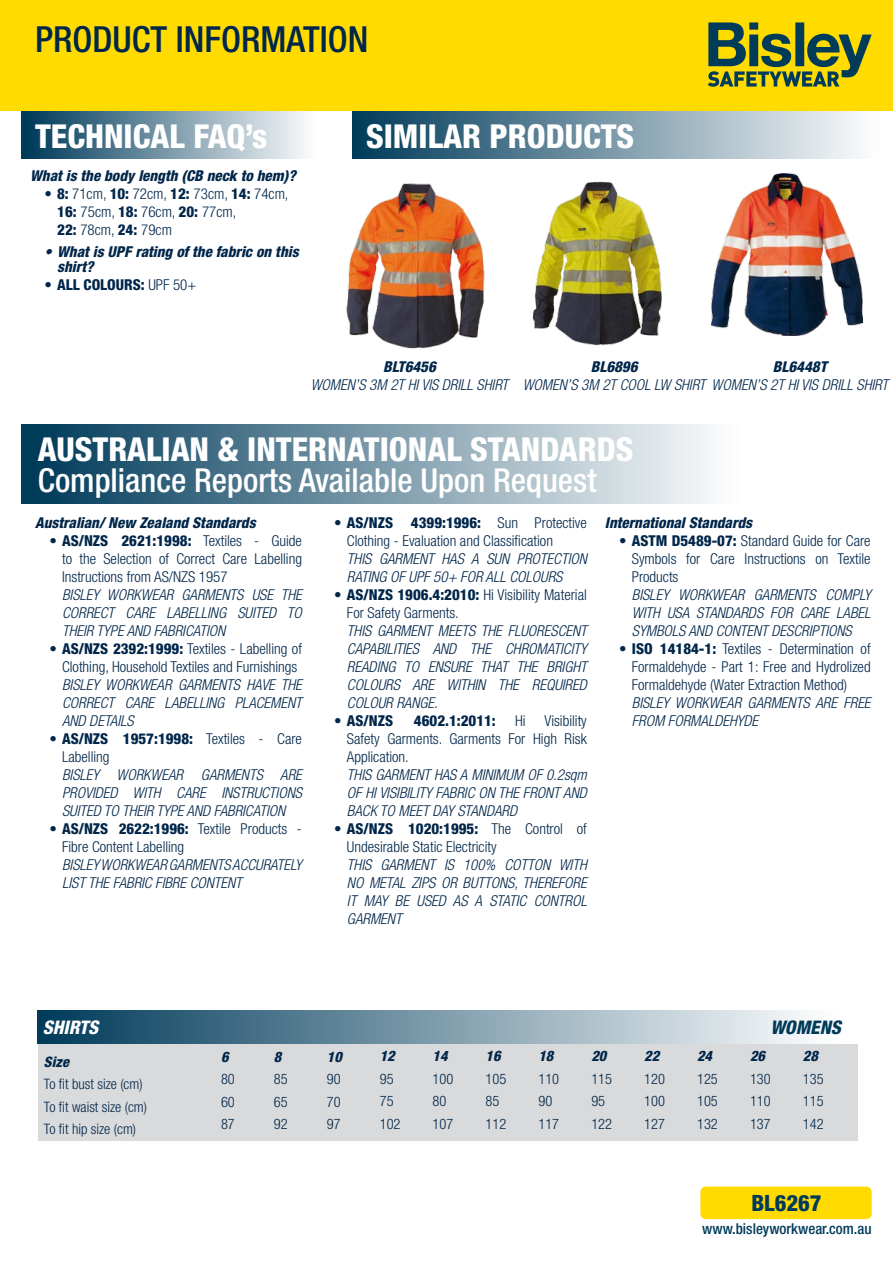
<style>
.page{position:relative;width:893px;height:1263px;background:#fff}
.page>*{position:absolute;margin:0;border:0;box-sizing:border-box;transform-origin:0 0}
.t1{font:500 condensed 36px "Helvetica Neue";color:#00264a}
.t2{font:800 condensed 33px "Helvetica Neue";color:#fff}
.t3{font:500 condensed 33px "Helvetica Neue";color:#fff}
.t4{font:800 condensed 22.5px "Helvetica Neue";color:#003b5a}
.t5{font:italic 800 condensed 18.75px "Helvetica Neue";color:#fff}
.t6{font:italic 800 condensed 18.75px "Helvetica Neue";color:#003b5a}
.t7{font:italic 300 condensed 15px/18px "Helvetica Neue";color:#00264a;text-align:justify}
.t8{font:300 condensed 15px/18px "Helvetica Neue";color:#00264a}
.t9{font:italic 800 condensed 15px/15px "Helvetica Neue";color:#00264a}
.t10{font:800 condensed 15px "Helvetica Neue";color:#00264a}
.t11{font:500 condensed 15px "Helvetica Neue";color:#003b5a}
.t12{font:300 condensed 14.4px/22.5px "Helvetica Neue";color:#00264a;text-align:justify}
.t13{font:italic 800 condensed 14.4px "Helvetica Neue";color:#00264a}
.s1{font-weight:800}
.s2{font-weight:300}
</style>
<div class="page">
<div style="left:21px;top:425px;width:872px;height:78px;background:linear-gradient(to right,#033d5c,#fff)"></div>
<div style="left:21px;top:79px;width:359px;height:79px;background:linear-gradient(to right,#003959,#fff)"></div>
<svg style="left:352px;top:110px;width:541px;height:49px;background:#849faa"></svg>
<div style="left:0;top:0;width:893px;height:110px;background:#ffdb00"></div>
<div style="left:700px;top:1186px;width:172px;height:33px;background:#ffdb00;border-radius:6px"></div>
<svg style="left:708px;top:22px;width:164px;height:65px"></svg>
<div style="left:38px;top:1043px;width:819px;height:98px;background:#d9dadb"></div>
<div style="left:38px;top:1011px;width:819px;height:32px;background:linear-gradient(to right,#003b5a,#fff)"></div>
<img style="left:711px;top:173px;width:152px;height:163px">
<img style="left:532px;top:181px;width:130px;height:165px">
<img style="left:346px;top:183px;width:139px;height:166px">
<h1 class="t1" style="left:35px;top:18px;width:335px">PRODUCT INFORMATION</h1>
<h2 class="t2" style="left:35px;top:115px;width:234px">TECHNICAL FAQ’s</h2>
<h2 class="t2" style="left:366px;top:116px;width:270px">SIMILAR PRODUCTS</h2>
<p class="t9" style="left:30px;top:168px;width:267px">What is the body length (CB neck to hem)?</p>
<p class="t8" style="left:57px;top:185px;width:233px;text-indent:-13px"><span class="s1">• 8:</span> 71cm, <span class="s1">10:</span> 72cm, <span class="s1">12:</span> 73cm, <span class="s1">14:</span> 74cm,<br><span class="s1">16:</span> 75cm, <span class="s1">18:</span> 76cm, <span class="s1">20:</span> 77cm,<br><span class="s1">22:</span> 78cm, <span class="s1">24:</span> 79cm</p>
<p class="t9" style="left:57px;top:244px;width:243px;text-indent:-13px">• What is UPF rating of the fabric on this shirt?</p>
<p class="t10" style="left:44px;top:275px;width:153px">• ALL COLOURS: <span class="s2">UPF 50+</span></p>
<p class="t9" style="left:383px;top:359px;width:54px">BLT6456</p>
<p class="t7" style="left:311px;top:375px;width:199px">WOMEN’S 3M 2T HI VIS DRILL SHIRT</p>
<p class="t9" style="left:591px;top:359px;width:48px">BL6896</p>
<p class="t7" style="left:523px;top:375px;width:367px">WOMEN’S 3M 2T COOL LW SHIRT WOMEN’S 2T HI VIS DRILL SHIRT</p>
<p class="t9" style="left:773px;top:359px;width:55px">BL6448T</p>
<h2 class="t2" style="left:38px;top:428px;width:597px">AUSTRALIAN &amp; INTERNATIONAL STANDARDS</h2>
<h2 class="t3" style="left:38px;top:461px;width:560px">Compliance Reports Available Upon Request</h2>
<p class="t9" style="left:35px;top:515px;width:222px">Australian/ New Zealand Standards</p>
<p class="t8" style="left:62px;top:532px;width:241px;text-align:justify;text-indent:-13px"><span class="s1">• AS/NZS 2621:1998:</span> Textiles - Guide to the Selection of Correct Care Labelling Instructions from AS/NZS 1957</p>
<p class="t7" style="left:62px;top:586px;width:241px">BISLEY WORKWEAR GARMENTS USE THE CORRECT CARE LABELLING SUITED TO THEIR TYPE AND FABRICATION</p>
<p class="t8" style="left:49px;top:640px;width:254px;text-align:center"><span class="s1">• AS/NZS 2392:1999:</span> Textiles - Labelling of<br>Clothing, Household Textiles and Furnishings</p>
<p class="t7" style="left:62px;top:676px;width:241px">BISLEY WORKWEAR GARMENTS HAVE THE CORRECT CARE LABELLING PLACEMENT AND DETAILS</p>
<p class="t8" style="left:62px;top:730px;width:241px;text-indent:-13px"><span class="s1">• AS/NZS 1957:1998:</span> Textiles - Care<br>Labelling</p>
<p class="t7" style="left:62px;top:766px;width:241px">BISLEY WORKWEAR GARMENTS ARE PROVIDED WITH CARE INSTRUCTIONS SUITED TO THEIR TYPE AND FABRICATION</p>
<p class="t8" style="left:62px;top:820px;width:241px;text-indent:-13px"><span class="s1">• AS/NZS 2622:1996:</span> Textile Products -<br>Fibre Content Labelling</p>
<p class="t7" style="left:62px;top:856px;width:241px">BISLEY WORKWEAR GARMENTS ACCURATELY<br>LIST THE FABRIC FIBRE CONTENT</p>
<p class="t8" style="left:347px;top:514px;width:241px;text-indent:-13px"><span class="s1">• AS/NZS 4399:1996:</span> Sun Protective<br>Clothing - Evaluation and Classification</p>
<p class="t7" style="left:347px;top:550px;width:241px">THIS GARMENT HAS A SUN PROTECTION<br>RATING OF UPF 50+ FOR ALL COLOURS</p>
<p class="t8" style="left:347px;top:586px;width:241px;text-indent:-13px"><span class="s1">• AS/NZS 1906.4:2010:</span> Hi Visibility Material<br>For Safety Garments.</p>
<p class="t7" style="left:347px;top:622px;width:241px">THIS GARMENT MEETS THE FLUORESCENT CAPABILITIES AND THE CHROMATICITY READING TO ENSURE THAT THE BRIGHT COLOURS ARE WITHIN THE REQUIRED COLOUR RANGE.</p>
<p class="t10" style="left:334px;top:712px;width:60px">• AS/NZS</p>
<p class="t10" style="left:414px;top:712px;width:83px">4602.1:2011:</p>
<p class="t8" style="left:347px;top:712px;width:241px;text-align:justify;text-indent:168px">Hi Visibility Safety Garments. Garments For High Risk Application.</p>
<p class="t7" style="left:347px;top:766px;width:241px">THIS GARMENT HAS A MINIMUM OF 0.2sqm OF HI VISIBILITY FABRIC ON THE FRONT AND BACK TO MEET DAY STANDARD</p>
<p class="t8" style="left:347px;top:820px;width:241px;text-indent:-13px"><span class="s1">• AS/NZS 1020:1995:</span> The Control of<br>Undesirable Static Electricity</p>
<p class="t7" style="left:347px;top:856px;width:241px">THIS GARMENT IS 100% COTTON WITH NO METAL ZIPS OR BUTTONS, THEREFORE IT MAY BE USED AS A STATIC CONTROL GARMENT</p>
<p class="t9" style="left:605px;top:515px;width:149px">International Standards</p>
<p class="t8" style="left:632px;top:532px;width:240px;text-align:justify;text-indent:-13px"><span class="s1">• ASTM D5489-07:</span> Standard Guide for Care Symbols for Care Instructions on Textile Products</p>
<p class="t7" style="left:632px;top:586px;width:240px">BISLEY WORKWEAR GARMENTS COMPLY WITH USA STANDARDS FOR CARE LABEL SYMBOLS AND CONTENT DESCRIPTIONS</p>
<p class="t8" style="left:632px;top:640px;width:240px;text-align:justify;text-indent:-13px"><span class="s1">• ISO 14184-1:</span> Textiles - Determination of Formaldehyde - Part 1: Free and Hydrolized Formaldehyde (Water Extraction Method)</p>
<p class="t7" style="left:632px;top:694px;width:240px">BISLEY WORKWEAR GARMENTS ARE FREE<br>FROM FORMALDEHYDE</p>
<p class="t5" style="left:43px;top:1016px;width:57px">SHIRTS</p>
<p class="t6" style="left:770px;top:1016px;width:72px">WOMENS</p>
<p class="t13" style="left:44px;top:1053px;width:27px">Size</p>
<p class="t12" style="left:44px;top:1073px;width:105px;text-align:left">To fit bust size (cm)<br>To fit waist size (cm)<br>To fit hip size (cm)</p>
<p class="t13" style="left:221px;top:1047px;width:9px">6</p>
<p class="t12" style="left:221px;top:1067px;width:15px">80<br>60<br>87</p>
<p class="t13" style="left:274px;top:1047px;width:9px">8</p>
<p class="t12" style="left:274px;top:1067px;width:15px">85<br>65<br>92</p>
<p class="t13" style="left:327px;top:1047px;width:17px">10</p>
<p class="t12" style="left:327px;top:1067px;width:15px">90<br>70<br>97</p>
<p class="t13" style="left:380px;top:1047px;width:17px">12</p>
<p class="t12" style="left:380px;top:1067px;width:22px;text-align:left">95<br>75<br>102</p>
<p class="t13" style="left:433px;top:1047px;width:17px">14</p>
<p class="t12" style="left:433px;top:1067px;width:22px;text-align:left">100<br>80<br>107</p>
<p class="t13" style="left:485px;top:1047px;width:17px">16</p>
<p class="t12" style="left:485px;top:1067px;width:22px;text-align:left">105<br>85<br>112</p>
<p class="t13" style="left:538px;top:1047px;width:17px">18</p>
<p class="t12" style="left:538px;top:1067px;width:22px;text-align:left">110<br>90<br>117</p>
<p class="t13" style="left:591px;top:1047px;width:17px">20</p>
<p class="t12" style="left:591px;top:1067px;width:22px;text-align:left">115<br>95<br>122</p>
<p class="t13" style="left:644px;top:1047px;width:17px">22</p>
<p class="t12" style="left:644px;top:1067px;width:22px">120<br>100<br>127</p>
<p class="t13" style="left:697px;top:1047px;width:17px">24</p>
<p class="t12" style="left:697px;top:1067px;width:22px">125<br>105<br>132</p>
<p class="t13" style="left:750px;top:1047px;width:17px">26</p>
<p class="t12" style="left:750px;top:1067px;width:22px">130<br>110<br>137</p>
<p class="t13" style="left:803px;top:1047px;width:17px">28</p>
<p class="t12" style="left:803px;top:1067px;width:22px">135<br>115<br>142</p>
<h3 class="t4" style="left:751px;top:1189px;width:72px">BL6267</h3>
<p class="t11" style="left:702px;top:1219px;width:171px">www.bisleyworkwear.com.au</p>
</div>
